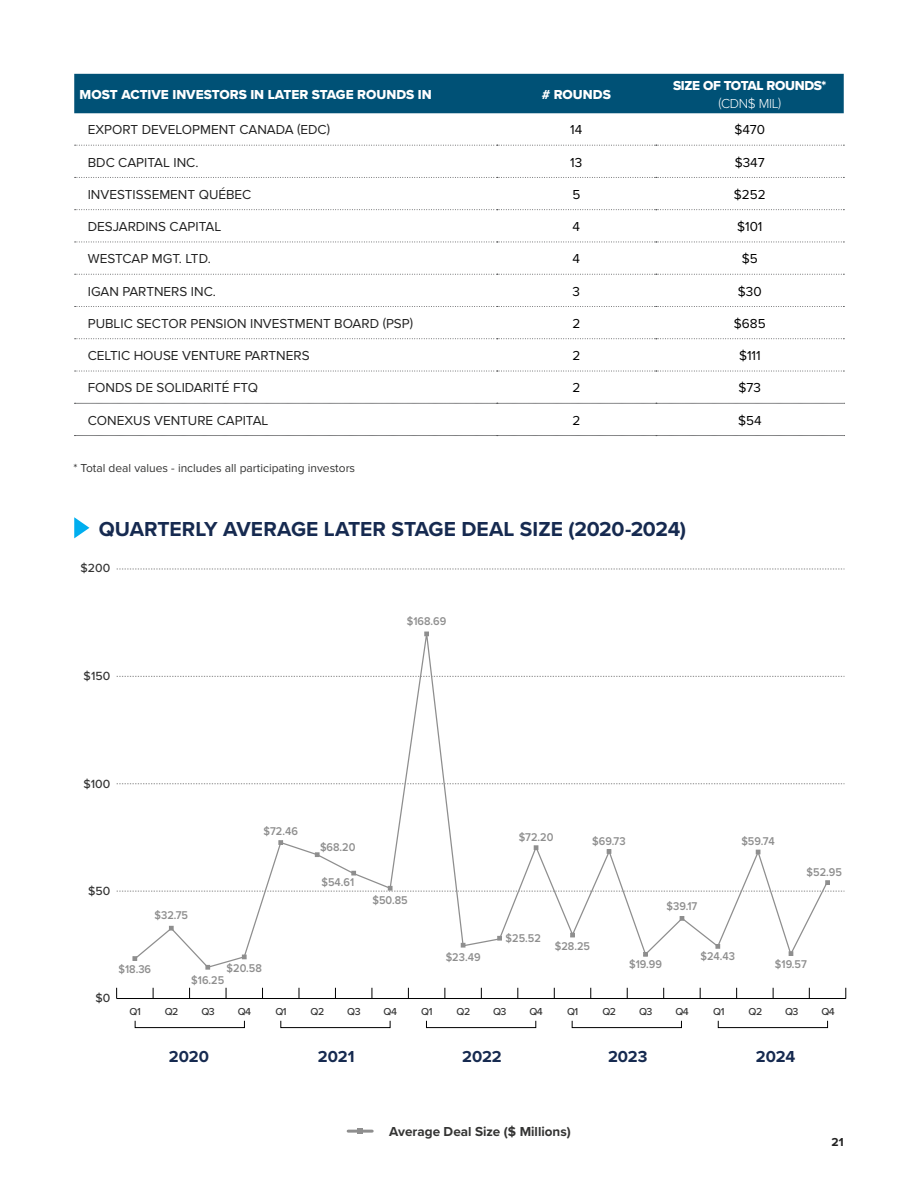
<style>
.page{position:relative;width:918px;height:1188px;background:#fff}
.page>*{position:absolute;margin:0;border:0;box-sizing:border-box;transform-origin:0 0}
.t1{font:700 21px "Proxima Nova";color:#162a50}
.t2{font:700 16.5px "Proxima Nova";color:#162a50}
.t3{font:13.5px "Proxima Nova";color:#222}
.t4{font:13.5px "Proxima Nova";color:#000}
.t5{font:13.5px "Proxima Nova Extrabld";color:#fff}
.t6{font:700 13.5px "Proxima Nova";color:#343433}
.t7{font:13.5px "Proxima Nova Extrabld";letter-spacing:-.025em;color:#fff}
.t8{font:300 13.5px "Proxima Nova";letter-spacing:-.025em;color:#fff}
.t9{font:500 12.3px "Proxima Nova";color:#333}
.t10{font:12px "Proxima Nova";color:#343433}
.t11{font:700 12px "Proxima Nova";color:#222}
.t12{font:600 11.7px "Proxima Nova";color:#8e8e8e;scale:.93 1}
.t13{font:500 10.5px "Proxima Nova";letter-spacing:-.05em;color:#333}
</style>
<div class="page">
<div style="left:135px;top:1021px;width:110px;height:7px;border:1px solid #000"></div>
<div style="left:281px;top:1021px;width:109px;height:7px;border:1px solid #000"></div>
<div style="left:426px;top:1021px;width:110px;height:7px;border:1px solid #000"></div>
<div style="left:572px;top:1021px;width:110px;height:7px;border:1px solid #000"></div>
<div style="left:718px;top:1021px;width:110px;height:7px;border:1px solid #000"></div>
<svg style="left:117px;top:783px;width:728px;height:1px"></svg>
<svg style="left:117px;top:676px;width:728px;height:1px"></svg>
<svg style="left:117px;top:569px;width:728px;height:1px"></svg>
<hr style="left:117px;top:998px;width:729px;height:1px;background:#000">
<svg style="left:133px;top:631px;width:696px;height:338px"></svg>
<hr style="left:348px;top:1130px;width:24px;height:3px;background:#8e8e8e">
<svg style="left:357px;top:1128px;width:6px;height:6px"></svg>
<svg style="left:74px;top:517px;width:15px;height:21px"></svg>
<div style="left:74px;top:74px;width:770px;height:39px;background:#005176"></div>
<svg style="left:75px;top:145px;width:769px;height:1px"></svg>
<svg style="left:75px;top:177px;width:769px;height:1px"></svg>
<svg style="left:75px;top:209px;width:769px;height:1px"></svg>
<svg style="left:75px;top:242px;width:769px;height:1px"></svg>
<svg style="left:75px;top:274px;width:769px;height:1px"></svg>
<svg style="left:75px;top:306px;width:769px;height:1px"></svg>
<svg style="left:75px;top:338px;width:769px;height:1px"></svg>
<svg style="left:75px;top:371px;width:769px;height:1px"></svg>
<svg style="left:74px;top:403px;width:771px;height:1px"></svg>
<svg style="left:74px;top:435px;width:771px;height:1px"></svg>
<p class="t5" style="left:80px;top:84px;width:354px">MOST ACTIVE INVESTORS IN LATER STAGE ROUNDS IN</p>
<p class="t5" style="left:542px;top:84px;width:71px"># ROUNDS</p>
<p class="t7" style="left:673px;top:75px;width:155px">SIZE OF TOTAL ROUNDS*</p>
<p class="t8" style="left:718px;top:93px;width:64px">(CDN$ MIL)</p>
<p class="t3" style="left:88px;top:122px;width:244px">EXPORT DEVELOPMENT CANADA (EDC)</p>
<p class="t4" style="left:570px;top:122px;width:14px">14</p>
<p class="t4" style="left:734px;top:122px;width:32px">$470</p>
<p class="t3" style="left:88px;top:154px;width:112px">BDC CAPITAL INC.</p>
<p class="t4" style="left:570px;top:154px;width:14px">13</p>
<p class="t4" style="left:735px;top:154px;width:32px">$347</p>
<p class="t3" style="left:88px;top:187px;width:165px">INVESTISSEMENT QUÉBEC</p>
<p class="t4" style="left:572px;top:187px;width:9px">5</p>
<p class="t4" style="left:734px;top:187px;width:33px">$252</p>
<p class="t3" style="left:88px;top:219px;width:135px">DESJARDINS CAPITAL</p>
<p class="t4" style="left:573px;top:219px;width:9px">4</p>
<p class="t4" style="left:737px;top:219px;width:27px">$101</p>
<p class="t3" style="left:88px;top:251px;width:125px">WESTCAP MGT. LTD.</p>
<p class="t4" style="left:573px;top:251px;width:9px">4</p>
<p class="t4" style="left:742px;top:251px;width:17px">$5</p>
<p class="t3" style="left:88px;top:283px;width:130px">IGAN PARTNERS INC.</p>
<p class="t4" style="left:573px;top:283px;width:9px">3</p>
<p class="t4" style="left:738px;top:283px;width:25px">$30</p>
<p class="t3" style="left:88px;top:316px;width:327px">PUBLIC SECTOR PENSION INVESTMENT BOARD (PSP)</p>
<p class="t4" style="left:572px;top:316px;width:9px">2</p>
<p class="t4" style="left:734px;top:316px;width:33px">$685</p>
<p class="t3" style="left:88px;top:348px;width:223px">CELTIC HOUSE VENTURE PARTNERS</p>
<p class="t4" style="left:572px;top:348px;width:9px">2</p>
<p class="t4" style="left:739px;top:348px;width:23px">$111</p>
<p class="t3" style="left:88px;top:380px;width:172px">FONDS DE SOLIDARITÉ FTQ</p>
<p class="t4" style="left:572px;top:380px;width:9px">2</p>
<p class="t4" style="left:739px;top:380px;width:24px">$73</p>
<p class="t3" style="left:88px;top:412px;width:182px">CONEXUS VENTURE CAPITAL</p>
<p class="t4" style="left:572px;top:412px;width:9px">2</p>
<p class="t4" style="left:738px;top:412px;width:25px">$54</p>
<p class="t10" style="left:73px;top:461px;width:283px">* Total deal values - includes all participating investors</p>
<h1 class="t1" style="left:99px;top:513px;width:589px">QUARTERLY AVERAGE LATER STAGE DEAL SIZE (2020-2024)</h1>
<p class="t9" style="left:81px;top:559px;width:31px">$200</p>
<p class="t9" style="left:84px;top:667px;width:28px">$150</p>
<p class="t12" style="left:407px;top:613px;width:44px">$168.69</p>
<p class="t9" style="left:83px;top:774px;width:28px">$100</p>
<p class="t9" style="left:88px;top:882px;width:24px">$50</p>
<p class="t9" style="left:95px;top:989px;width:16px">$0</p>
<p class="t12" style="left:155px;top:907px;width:38px">$32.75</p>
<p class="t12" style="left:264px;top:822px;width:39px">$72.46</p>
<p class="t12" style="left:118px;top:960px;width:37px">$18.36</p>
<p class="t12" style="left:227px;top:960px;width:39px">$20.58</p>
<p class="t12" style="left:191px;top:972px;width:37px">$16.25</p>
<p class="t12" style="left:320px;top:838px;width:40px">$68.20</p>
<p class="t12" style="left:321px;top:873px;width:37px">$54.61</p>
<p class="t12" style="left:373px;top:892px;width:39px">$50.85</p>
<p class="t12" style="left:446px;top:949px;width:39px">$23.49</p>
<p class="t12" style="left:519px;top:829px;width:39px">$72.20</p>
<p class="t12" style="left:592px;top:832px;width:37px">$69.73</p>
<p class="t12" style="left:667px;top:898px;width:35px">$39.17</p>
<p class="t12" style="left:741px;top:832px;width:37px">$59.74</p>
<p class="t12" style="left:807px;top:863px;width:40px">$52.95</p>
<p class="t12" style="left:506px;top:930px;width:39px">$25.52</p>
<p class="t12" style="left:555px;top:938px;width:39px">$28.25</p>
<p class="t12" style="left:629px;top:956px;width:37px">$19.99</p>
<p class="t12" style="left:701px;top:947px;width:39px">$24.43</p>
<p class="t12" style="left:775px;top:956px;width:36px">$19.57</p>
<p class="t13" style="left:130px;top:1004px;width:13px">Q1</p>
<p class="t13" style="left:165px;top:1004px;width:15px">Q2</p>
<p class="t13" style="left:201px;top:1004px;width:15px">Q3</p>
<p class="t13" style="left:238px;top:1004px;width:15px">Q4</p>
<p class="t13" style="left:275px;top:1004px;width:13px">Q1</p>
<p class="t13" style="left:311px;top:1004px;width:15px">Q2</p>
<p class="t13" style="left:347px;top:1004px;width:15px">Q3</p>
<p class="t13" style="left:384px;top:1004px;width:15px">Q4</p>
<p class="t13" style="left:421px;top:1004px;width:13px">Q1</p>
<p class="t13" style="left:457px;top:1004px;width:15px">Q2</p>
<p class="t13" style="left:493px;top:1004px;width:15px">Q3</p>
<p class="t13" style="left:529px;top:1004px;width:15px">Q4</p>
<p class="t13" style="left:567px;top:1004px;width:13px">Q1</p>
<p class="t13" style="left:602px;top:1004px;width:15px">Q2</p>
<p class="t13" style="left:639px;top:1004px;width:15px">Q3</p>
<p class="t13" style="left:675px;top:1004px;width:15px">Q4</p>
<p class="t13" style="left:713px;top:1004px;width:13px">Q1</p>
<p class="t13" style="left:749px;top:1004px;width:15px">Q2</p>
<p class="t13" style="left:785px;top:1004px;width:15px">Q3</p>
<p class="t13" style="left:821px;top:1004px;width:15px">Q4</p>
<p class="t2" style="left:169px;top:1044px;width:42px">2020</p>
<p class="t2" style="left:318px;top:1044px;width:38px">2021</p>
<p class="t2" style="left:462px;top:1044px;width:41px">2022</p>
<p class="t2" style="left:608px;top:1044px;width:41px">2023</p>
<p class="t2" style="left:756px;top:1044px;width:41px">2024</p>
<p class="t6" style="left:389px;top:1122px;width:183px">Average Deal Size ($ Millions)</p>
<p class="t11" style="left:832px;top:1133px;width:14px">21</p>
</div>
